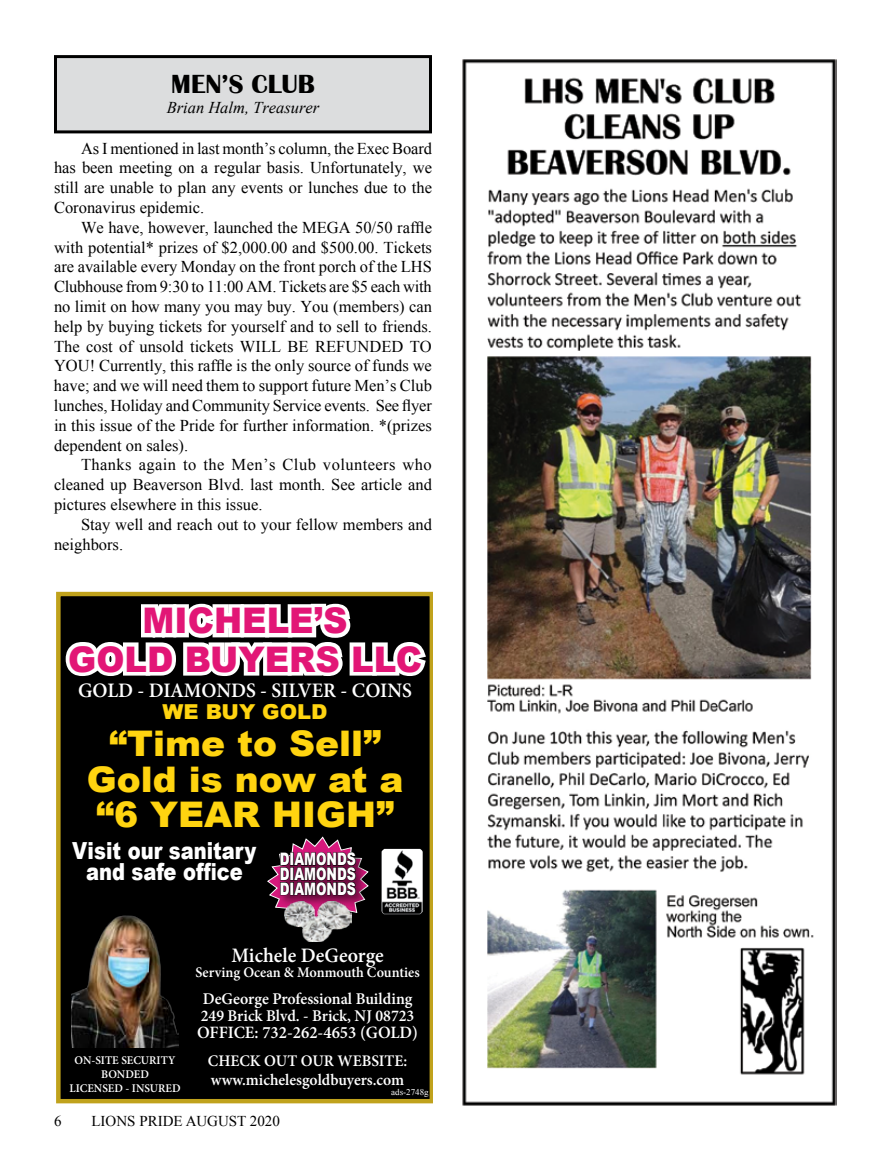
<style>
.page{position:relative;width:891px;height:1161px;background:#fff}
.page>*{position:absolute;margin:0;border:0;box-sizing:border-box;transform-origin:0 0}
.t1{font:900 35.25px/35.2px "Arial";color:#ffd410;text-align:center}
.t2{font:900 35.25px/38.2px "Arial";color:#e21676;text-align:center;scale:.96 1}
.t3{font:700 27px "Britannic";color:#000}
.t4{font:900 23.55px/20.5px "Arial";color:#fff;text-align:center;scale:.83 1}
.t5{font:600 20.55px "Minion Pro";color:#fff}
.t6{font:900 20.55px "Arial";color:#ffd410}
.t7{font:600 17.25px "Minion Pro";color:#fff}
.t8{font:900 17.25px/14.9px "Arial";letter-spacing:-.005em;color:#fff;text-align:justify;scale:.73 1}
.t9{font:16.5px/19.8px "Times New Roman";color:#000;text-align:justify}
.t10{font:italic 16.5px "Times New Roman";color:#000}
.t11{font:600 16.35px/17.2px "Minion Pro";color:#fff}
.t12{font:600 16.2px/19.4px "Minion Pro";color:#fff}
.t13{font:15px "Times New Roman";color:#000}
.t14{font:600 14.7px "Minion Pro";color:#fff}
.t15{font:600 11.7px/14.1px "Minion Pro";color:#fff;text-align:center}
.t16{font:8.85px "Times New Roman";color:#fff}
</style>
<div class="page">
<div style="left:56px;top:592px;width:376px;height:511px;background:#000"></div>
<svg style="left:59px;top:591px;width:372px;height:91px"></svg>
<div style="left:155px;top:688px;width:179px;height:51px;background:#000"></div>
<img style="left:71px;top:913px;width:108px;height:134px">
<svg style="left:242px;top:819px;width:153px;height:128px;background:#321926"></svg>
<img style="left:381px;top:849px;width:42px;height:65px">
<img style="left:104px;top:944px;width:46px;height:51px">
<div style="left:56px;top:57px;width:374px;height:75px;background:#dcddde"></div>
<div style="left:54px;top:55px;width:378px;height:78px;border:3px solid #000"></div>
<img style="left:462px;top:59px;width:374px;height:1047px">
<h2 class="t3" style="left:171px;top:69px;width:145px">MEN’S CLUB</h2>
<p class="t10" style="left:167px;top:96px;width:154px">Brian Halm, Treasurer</p>
<p class="t9" style="left:54px;top:138px;width:380px;text-indent:27px">As I mentioned in last month’s column, the Exec Board has been meeting on a regular basis. Unfortunately, we still are unable to plan any events or lunches due to the Coronavirus epidemic.</p>
<p class="t9" style="left:54px;top:217px;width:380px;text-indent:27px">We have, however, launched the MEGA 50/50 raffle with potential* prizes of $2,000.00 and $500.00. Tickets are available every Monday on the front porch of the LHS Clubhouse from 9:30 to 11:00 AM. Tickets are $5 each with no limit on how many you may buy. You (members) can help by buying tickets for yourself and to sell to friends.<br>The cost of unsold tickets WILL BE REFUNDED TO YOU! Currently, this raffle is the only source of funds we have; and we will need them to support future Men’s Club lunches, Holiday and Community Service events. See flyer in this issue of the Pride for further information. *(prizes dependent on sales).</p>
<p class="t9" style="left:54px;top:455px;width:379px;text-indent:27px">Thanks again to the Men’s Club volunteers who cleaned up Beaverson Blvd. last month. See article and pictures elsewhere in this issue.</p>
<p class="t9" style="left:54px;top:514px;width:379px;text-indent:27px">Stay well and reach out to your fellow members and neighbors.</p>
<h1 class="t2" style="left:68px;top:601px;width:370px">MICHELE’S<br>GOLD BUYERS LLC</h1>
<p class="t5" style="left:78px;top:676px;width:335px">GOLD - DIAMONDS - SILVER - COINS</p>
<p class="t6" style="left:163px;top:697px;width:167px">WE BUY GOLD</p>
<h1 class="t1" style="left:87px;top:725px;width:318px">“Time to Sell”<br>Gold is now at a “6 YEAR HIGH”</h1>
<h3 class="t4" style="left:72px;top:840px;width:224px">Visit our sanitary and safe office</h3>
<p class="t8" style="left:280px;top:851px;width:106px">DIAMONDS DIAMONDS DIAMONDS</p>
<p class="t15" style="left:70px;top:1053px;width:113px">ON-SITE SECURITY<br>BONDED<br>LICENSED - INSURED</p>
<p class="t5" style="left:231px;top:941px;width:154px">Michele DeGeorge</p>
<p class="t14" style="left:195px;top:962px;width:226px">Serving Ocean &amp; Monmouth Counties</p>
<p class="t11" style="left:201px;top:990px;width:215px">DeGeorge Professional Building<br>249 Brick Blvd. - Brick, NJ 08723</p>
<p class="t7" style="left:197px;top:1021px;width:222px">OFFICE: 732-262-4653 (GOLD)</p>
<p class="t12" style="left:208px;top:1051px;width:201px">CHECK OUT OUR WEBSITE: www.michelesgoldbuyers.com</p>
<p class="t16" style="left:391px;top:1086px;width:39px">ads-2748g</p>
<p class="t13" style="left:54px;top:1111px;width:9px">6</p>
<p class="t13" style="left:92px;top:1111px;width:190px">LIONS PRIDE AUGUST 2020</p>
</div>
